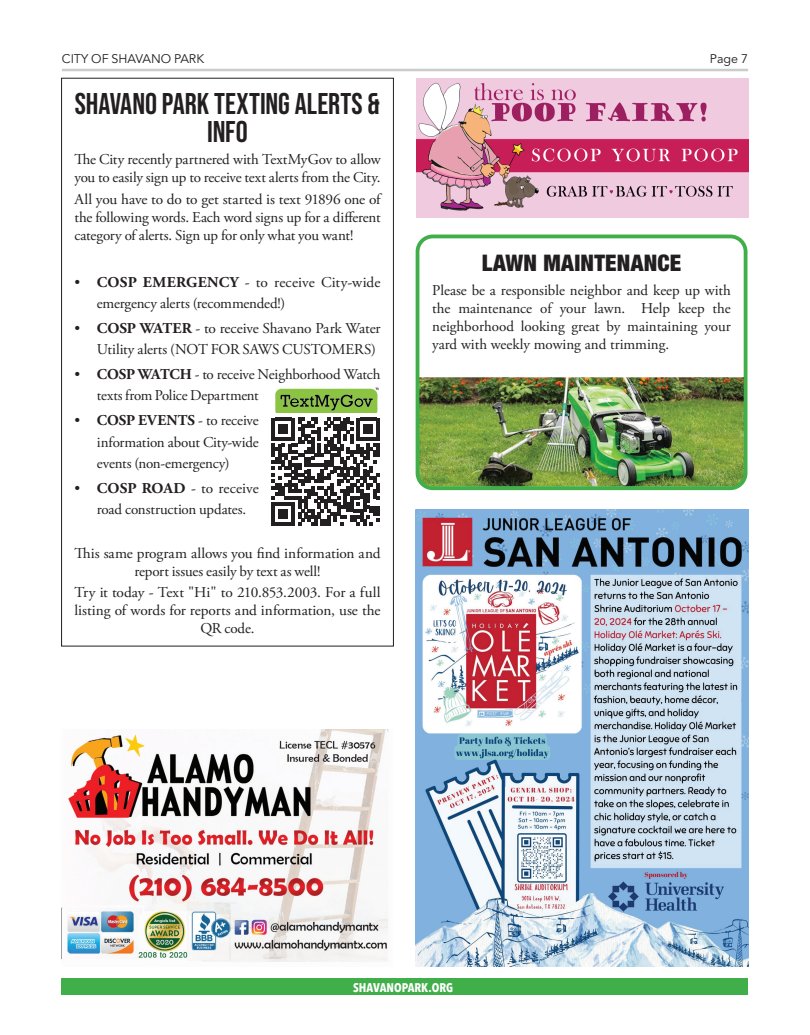
<style>
.page{position:relative;width:810px;height:1035px;background:#fff}
.page>*{position:absolute;margin:0;border:0;box-sizing:border-box;transform-origin:0 0}
.Headline_Garamond{font:30px/28.8px "Bebas Neue";letter-spacing:.005em;color:#231f20;text-align:center}
.Headline{font:900 condensed 22.88px "Helvetica Neue LT Std";letter-spacing:.01em;color:#231f20}
.DCR_Body_12{font:15px/21.2px "Adobe Garamond Pro";letter-spacing:-.01em;color:#231f20}
.Body_Left_Justify{font:15px/18px "Adobe Garamond Pro";letter-spacing:-.01em;color:#231f20;text-align:center}
.t1{font:12.5px "Avenir LT Std";color:#231f20}
.t2{font:700 condensed 12.5px "Avenir Next LT Pro";color:#fff}
.s1{font-weight:700}
</style>
<div class="page">
<hr style="left:62px;top:69px;width:686px;height:2px;background:#cbcbcb">
<div style="left:62px;top:979px;width:686px;height:16px;background:#40ae49"></div>
<svg style="left:275px;top:388px;width:104px;height:24px;background:#7ea948"></svg>
<svg style="left:272px;top:418px;width:107px;height:107px"></svg>
<img style="left:417px;top:377px;width:329px;height:110px">
<div style="left:416px;top:235px;width:331px;height:255px;border:4px solid #40ae49;border-radius:15px"></div>
<img style="left:416px;top:509px;width:332px;height:457px">
<img style="left:416px;top:79px;width:332px;height:139px">
<img style="left:61px;top:730px;width:328px;height:232px">
<p class="t1" style="left:62px;top:51px;width:144px">CITY OF SHAVANO PARK</p>
<p class="t1" style="left:710px;top:51px;width:40px">Page 7</p>
<p class="Headline_Garamond" style="left:75px;top:88px;width:307px">SHAVANO PARK TEXTING ALERTS &amp;<br>INFO</p>
<p class="Body_Left_Justify" style="left:74px;top:151px;width:308px;text-align:left">The City recently partnered with TextMyGov to allow you to easily sign up to receive text alerts from the City.</p>
<p class="Body_Left_Justify" style="left:74px;top:191px;width:308px;text-align:justify">All you have to do to get started is text 91896 one of the following words. Each word signs up for a different category of alerts. Sign up for only what you want!</p>
<p class="DCR_Body_12" style="left:97px;top:272px;width:285px;text-indent:-22px">• <span class="s1">COSP EMERGENCY</span> - to receive City-wide emergency alerts (recommended!)</p>
<p class="DCR_Body_12" style="left:97px;top:318px;width:285px;text-indent:-22px">• <span class="s1">COSP WATER</span> - to receive Shavano Park Water<br>Utility alerts (NOT FOR SAWS CUSTOMERS)</p>
<p class="DCR_Body_12" style="left:97px;top:364px;width:285px;text-indent:-22px">• <span class="s1">COSP WATCH</span> - to receive Neighborhood Watch texts from Police Department</p>
<p class="DCR_Body_12" style="left:97px;top:410px;width:163px;text-align:justify;text-indent:-22px">• <span class="s1">COSP EVENTS</span> - to receive information about City-wide events (non-emergency)</p>
<p class="DCR_Body_12" style="left:97px;top:478px;width:163px;text-indent:-22px">• <span class="s1">COSP ROAD</span> - to receive road construction updates.</p>
<p class="Body_Left_Justify" style="left:74px;top:544px;width:308px">This same program allows you find information and report issues easily by text as well!</p>
<p class="Body_Left_Justify" style="left:74px;top:584px;width:308px">Try it today - Text "Hi" to 210.853.2003. For a full listing of words for reports and information, use the<br>QR code.</p>
<p class="Headline" style="left:482px;top:249px;width:201px">LAWN MAINTENANCE</p>
<p class="DCR_Body_12" style="left:432px;top:281px;width:300px;line-height:18px;text-align:justify">Please be a responsible neighbor and keep up with the maintenance of your lawn. Help keep the neighborhood looking great by maintaining your yard with weekly mowing and trimming.</p>
<p class="t2" style="left:353px;top:980px;width:102px">SHAVANOPARK.ORG</p>
</div>
